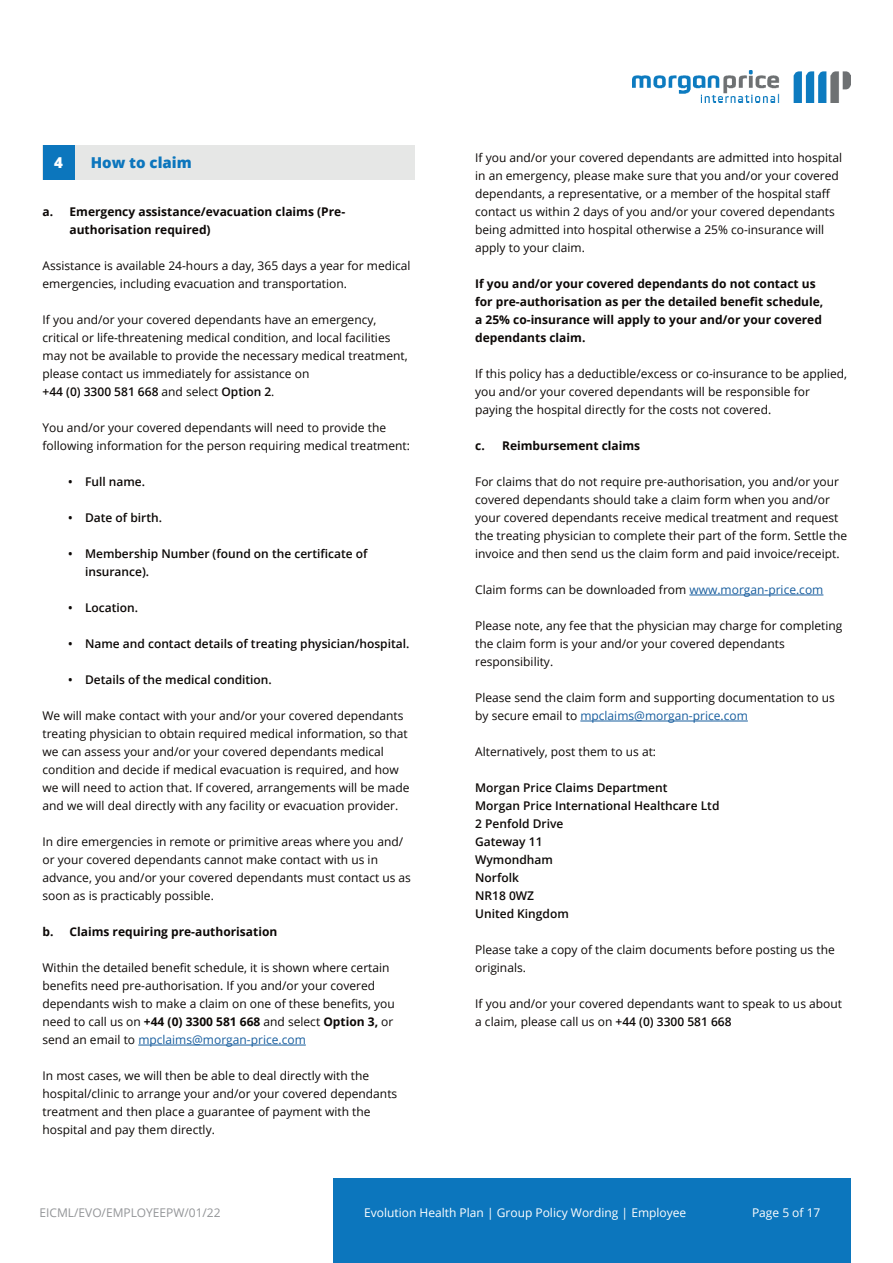
<style>
.page{position:relative;width:893px;height:1263px;background:#fff}
.page>*{position:absolute;margin:0;border:0;box-sizing:border-box;transform-origin:0 0}
.t1{font:800 15px "Open Sans";color:#0c76bd}
.t2{font:800 15px "Open Sans";color:#fff}
.Main_text_body{font:12px/18px "Open Sans";color:#0c0806}
.Main_text_body-2{font:600 12px/18px "Open Sans";color:#0c0806}
.Main_text_body-3{font:700 12px/18px "Open Sans";color:#0c0806}
.t3{font:12px "Open Sans";color:#fff}
.Main_text_body-4{font:12px "Open Sans";color:#175d9e}
.t4{font:12px "Open Sans";color:#939598}
.s1{font-weight:600}
.s2{font-weight:700}
.s3{color:#175d9e}
.s4{color:#0c0806}
</style>
<div class="page">
<div style="left:333px;top:1178px;width:517px;height:85px;background:#0c76bd"></div>
<img style="left:632px;top:70px;width:218px;height:32px">
<hr style="left:689px;top:595px;width:134px;height:1px;background:#175d9e">
<hr style="left:580px;top:721px;width:168px;height:1px;background:#175d9e">
<hr style="left:138px;top:1045px;width:168px;height:1px;background:#175d9e">
<div style="left:43px;top:145px;width:372px;height:35px;background:#e6e7e6"></div>
<div style="left:43px;top:145px;width:31px;height:35px;background:#0c76bd"></div>
<p class="t2" style="left:54px;top:151px;width:10px">4</p>
<p class="t1" style="left:91px;top:151px;width:103px">How to claim</p>
<p class="Main_text_body-3" style="left:70px;top:202px;width:277px;text-indent:-27px">a. Emergency assistance/evacuation claims (Pre&shy;authorisation required)</p>
<p class="Main_text_body" style="left:43px;top:256px;width:370px">Assistance is available 24-hours a day, 365 days a year for medical</p>
<p class="Main_text_body" style="left:43px;top:274px;width:306px">emergencies, including evacuation and transportation.</p>
<p class="Main_text_body" style="left:43px;top:310px;width:367px">If you and/or your covered dependants have an emergency, critical or life-threatening medical condition, and local facilities may not be available to provide the necessary medical treatment, please contact us immediately for assistance on<br><span class="s1">+44 (0) 3300 581 668</span> and select <span class="s1">Option 2</span>.</p>
<p class="Main_text_body" style="left:43px;top:418px;width:369px">You and/or your covered dependants will need to provide the following information for the person requiring medical treatment:</p>
<p class="Main_text_body-2" style="left:68px;top:472px;width:79px">• Full name.</p>
<p class="Main_text_body-2" style="left:68px;top:508px;width:95px">• Date of birth.</p>
<p class="Main_text_body-2" style="left:85px;top:544px;width:284px;text-indent:-17px">• Membership Number (found on the certificate of insurance).</p>
<p class="Main_text_body-2" style="left:68px;top:598px;width:72px">• Location.</p>
<p class="Main_text_body-2" style="left:68px;top:634px;width:343px">• Name and contact details of treating physician/hospital.</p>
<p class="Main_text_body-2" style="left:68px;top:670px;width:205px">• Details of the medical condition.</p>
<p class="Main_text_body" style="left:43px;top:706px;width:367px">We will make contact with your and/or your covered dependants treating physician to obtain required medical information, so that we can assess your and/or your covered dependants medical condition and decide if medical evacuation is required, and how</p>
<p class="Main_text_body" style="left:43px;top:778px;width:369px">we will need to action that. If covered, arrangements will be made</p>
<p class="Main_text_body" style="left:43px;top:796px;width:357px">and we will deal directly with any facility or evacuation provider.</p>
<p class="Main_text_body" style="left:43px;top:832px;width:370px">In dire emergencies in remote or primitive areas where you and/ or your covered dependants cannot make contact with us in advance, you and/or your covered dependants must contact us as soon as is practicably possible.</p>
<p class="Main_text_body-3" style="left:43px;top:922px;width:236px">b. Claims requiring pre-authorisation</p>
<p class="Main_text_body" style="left:43px;top:958px;width:354px">Within the detailed benefit schedule, it is shown where certain benefits need pre-authorisation. If you and/or your covered dependants wish to make a claim on one of these benefits, you need to call us on <span class="s2">+44 (0) 3300 581 668</span> and select <span class="s2">Option 3,</span> or send an email to <span class="s3">mpclaims@morgan-price.com</span></p>
<p class="Main_text_body" style="left:43px;top:1066px;width:328px">In most cases, we will then be able to deal directly with the</p>
<p class="Main_text_body" style="left:43px;top:1084px;width:356px">hospital/clinic to arrange your and/or your covered dependants treatment and then place a guarantee of payment with the hospital and pay them directly.</p>
<p class="Main_text_body" style="left:475px;top:148px;width:368px">If you and/or your covered dependants are admitted into hospital in an emergency, please make sure that you and/or your covered dependants, a representative, or a member of the hospital staff contact us within 2 days of you and/or your covered dependants being admitted into hospital otherwise a 25% co-insurance will apply to your claim.</p>
<p class="Main_text_body-3" style="left:475px;top:274px;width:350px">If you and/or your covered dependants do not contact us for pre-authorisation as per the detailed benefit schedule, a 25% co-insurance will apply to your and/or your covered dependants claim.</p>
<p class="Main_text_body" style="left:475px;top:364px;width:373px">If this policy has a deductible/excess or co-insurance to be applied, you and/or your covered dependants will be responsible for paying the hospital directly for the costs not covered.</p>
<p class="Main_text_body-3" style="left:475px;top:436px;width:167px">c. Reimbursement claims</p>
<p class="Main_text_body" style="left:475px;top:472px;width:373px">For claims that do not require pre-authorisation, you and/or your covered dependants should take a claim form when you and/or your covered dependants receive medical treatment and request the treating physician to complete their part of the form. Settle the invoice and then send us the claim form and paid invoice/receipt.</p>
<p class="Main_text_body" style="left:475px;top:580px;width:350px">Claim forms can be downloaded from <span class="s3">www.morgan-price.com</span></p>
<p class="Main_text_body" style="left:475px;top:616px;width:369px">Please note, any fee that the physician may charge for completing the claim form is your and/or your covered dependants responsibility.</p>
<p class="Main_text_body" style="left:475px;top:688px;width:361px">Please send the claim form and supporting documentation to us</p>
<p class="Main_text_body-4" style="left:475px;top:707px;width:274px"><span class="s4">by secure email to</span> mpclaims@morgan-price.com</p>
<p class="Main_text_body" style="left:475px;top:742px;width:182px">Alternatively, post them to us at:</p>
<p class="Main_text_body-2" style="left:475px;top:778px;width:194px">Morgan Price Claims Department</p>
<p class="Main_text_body-2" style="left:475px;top:796px;width:246px">Morgan Price International Healthcare Ltd</p>
<p class="Main_text_body-2" style="left:475px;top:814px;width:90px">2 Penfold Drive</p>
<p class="Main_text_body-2" style="left:475px;top:832px;width:69px">Gateway 11</p>
<p class="Main_text_body-2" style="left:475px;top:850px;width:79px">Wymondham</p>
<p class="Main_text_body-2" style="left:475px;top:868px;width:45px">Norfolk</p>
<p class="Main_text_body-2" style="left:475px;top:886px;width:60px">NR18 0WZ</p>
<p class="Main_text_body-2" style="left:475px;top:904px;width:95px">United Kingdom</p>
<p class="Main_text_body" style="left:475px;top:940px;width:361px">Please take a copy of the claim documents before posting us the</p>
<p class="Main_text_body" style="left:475px;top:958px;width:52px">originals.</p>
<p class="Main_text_body" style="left:475px;top:994px;width:368px">If you and/or your covered dependants want to speak to us about a claim, please call us on <span class="s1">+44 (0) 3300 581 668</span></p>
<p class="t4" style="left:40px;top:1204px;width:183px">EICML/EVO/EMPLOYEEPW/01/22</p>
<p class="t3" style="left:364px;top:1204px;width:324px">Evolution Health Plan | Group Policy Wording | Employee</p>
<p class="t3" style="left:752px;top:1204px;width:70px">Page 5 of 17</p>
</div>
